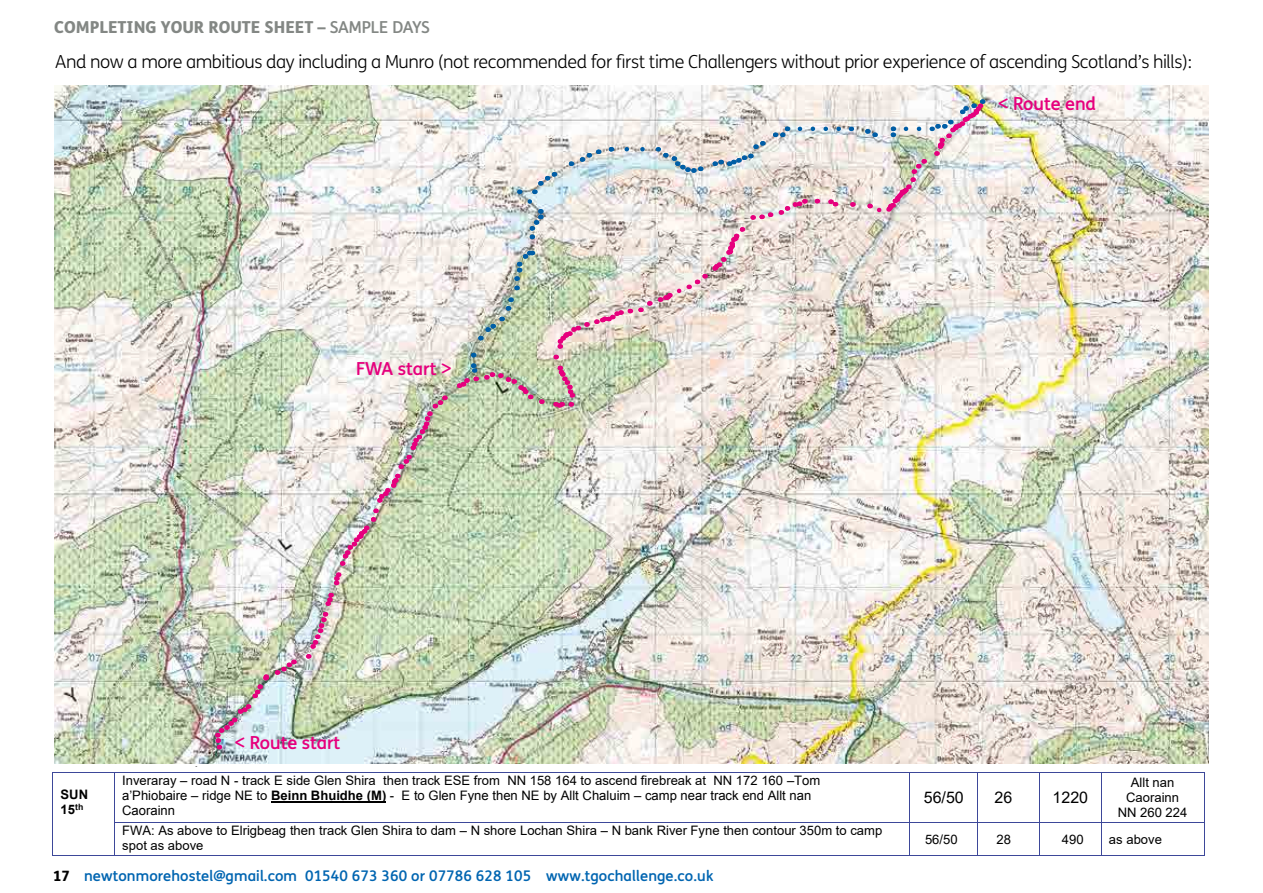
<style>
.page{position:relative;width:1263px;height:893px;background:#fff}
.page>*{position:absolute;margin:0;border:0;box-sizing:border-box;transform-origin:0 0}
.t1{font:300 18px "FS Me";letter-spacing:-.025em;color:#000}
.t2{font:500 18px "FS Me";color:#e6007d}
.t3{font:800 16.5px "FS Me";color:#838784}
.t4{font:16.05px "Arial";color:#000}
.t5{font:500 14.7px "FS Me";letter-spacing:.01em;color:#0065b1}
.t6{font:13.05px/15px "Arial";color:#000}
.t7{font:700 13.05px/15px "Arial";color:#000}
.s1{font-weight:500}
.s2{font-weight:700}
.s3{font-weight:800;font-size:14.25px;color:#000}
</style>
<div class="page">
<img style="left:54px;top:85px;width:1155px;height:678px">
<hr style="left:53px;top:772px;width:61px;height:1px;background:#3d4899">
<hr style="left:115px;top:772px;width:794px;height:1px;background:#3d4899">
<hr style="left:910px;top:772px;width:67px;height:1px;background:#3d4899">
<hr style="left:978px;top:772px;width:61px;height:1px;background:#3d4899">
<hr style="left:1040px;top:772px;width:61px;height:1px;background:#3d4899">
<hr style="left:1101px;top:772px;width:103px;height:1px;background:#3d4899">
<hr style="left:52px;top:772px;width:1px;height:50px;background:#3d4899">
<hr style="left:114px;top:772px;width:1px;height:50px;background:#3d4899">
<hr style="left:909px;top:772px;width:1px;height:50px;background:#3d4899">
<hr style="left:977px;top:772px;width:1px;height:50px;background:#3d4899">
<hr style="left:1039px;top:772px;width:1px;height:50px;background:#3d4899">
<hr style="left:1101px;top:772px;width:1px;height:50px;background:#3d4899">
<hr style="left:1204px;top:772px;width:1px;height:50px;background:#3d4899">
<hr style="left:115px;top:822px;width:794px;height:1px;background:#3d4899">
<hr style="left:910px;top:822px;width:67px;height:1px;background:#3d4899">
<hr style="left:978px;top:822px;width:61px;height:1px;background:#3d4899">
<hr style="left:1040px;top:822px;width:61px;height:1px;background:#3d4899">
<hr style="left:1101px;top:822px;width:103px;height:1px;background:#3d4899">
<hr style="left:52px;top:822px;width:1px;height:33px;background:#3d4899">
<hr style="left:53px;top:855px;width:61px;height:1px;background:#3d4899">
<hr style="left:114px;top:822px;width:1px;height:33px;background:#3d4899">
<hr style="left:115px;top:855px;width:794px;height:1px;background:#3d4899">
<hr style="left:909px;top:822px;width:1px;height:33px;background:#3d4899">
<hr style="left:910px;top:855px;width:67px;height:1px;background:#3d4899">
<hr style="left:977px;top:822px;width:1px;height:33px;background:#3d4899">
<hr style="left:978px;top:855px;width:61px;height:1px;background:#3d4899">
<hr style="left:1039px;top:822px;width:1px;height:33px;background:#3d4899">
<hr style="left:1040px;top:855px;width:61px;height:1px;background:#3d4899">
<hr style="left:1101px;top:822px;width:1px;height:33px;background:#3d4899">
<hr style="left:1101px;top:855px;width:103px;height:1px;background:#3d4899">
<hr style="left:1204px;top:822px;width:1px;height:33px;background:#3d4899">
<hr style="left:271px;top:801px;width:115px;height:2px;background:#000">
<img style="left:213px;top:96px;width:775px;height:653px">
<p class="t3" style="left:54px;top:14px;width:377px">COMPLETING YOUR ROUTE SHEET – <span class="s1">SAMPLE DAYS</span></p>
<h1 class="t1" style="left:55px;top:49px;width:1138px">And now a more ambitious day including a Munro (not recommended for first time Challengers without prior experience of ascending Scotland’s hills):</h1>
<h1 class="t2" style="left:356px;top:356px;width:97px">FWA start &gt;</h1>
<h1 class="t2" style="left:998px;top:92px;width:99px">&lt; Route end</h1>
<p class="t7" style="left:61px;top:787px;width:29px">SUN<br>15<sup>th</sup></p>
<h1 class="t2" style="left:235px;top:730px;width:107px">&lt; Route start</h1>
<p class="t6" style="left:122px;top:772px;width:700px">Inveraray – road N - track E side Glen Shira then track ESE from NN 158 164 to ascend firebreak at NN 172 160 –Tom a’Phiobaire – ridge NE to <span class="s2">Beinn Bhuidhe (M)</span> - E to Glen Fyne then NE by Allt Chaluim – camp near track end Allt nan<br>Caorainn</p>
<p class="t4" style="left:924px;top:786px;width:42px">56/50</p>
<p class="t4" style="left:995px;top:786px;width:19px">26</p>
<p class="t4" style="left:1052px;top:786px;width:37px">1220</p>
<p class="t6" style="left:1118px;top:775px;width:71px;text-align:center">Allt nan<br>Caorainn<br>NN 260 224</p>
<p class="t6" style="left:122px;top:822px;width:762px">FWA: As above to Elrigbeag then track Glen Shira to dam – N shore Lochan Shira – N bank River Fyne then contour 350m to camp spot as above</p>
<p class="t6" style="left:925px;top:831px;width:34px">56/50</p>
<p class="t6" style="left:996px;top:831px;width:16px">28</p>
<p class="t6" style="left:1062px;top:831px;width:23px">490</p>
<p class="t6" style="left:1109px;top:831px;width:54px">as above</p>
<p class="t5" style="left:53px;top:866px;width:662px"><span class="s3">17</span> newtonmorehostel@gmail.com 01540 673 360 or 07786 628 105 www.tgochallenge.co.uk</p>
</div>
